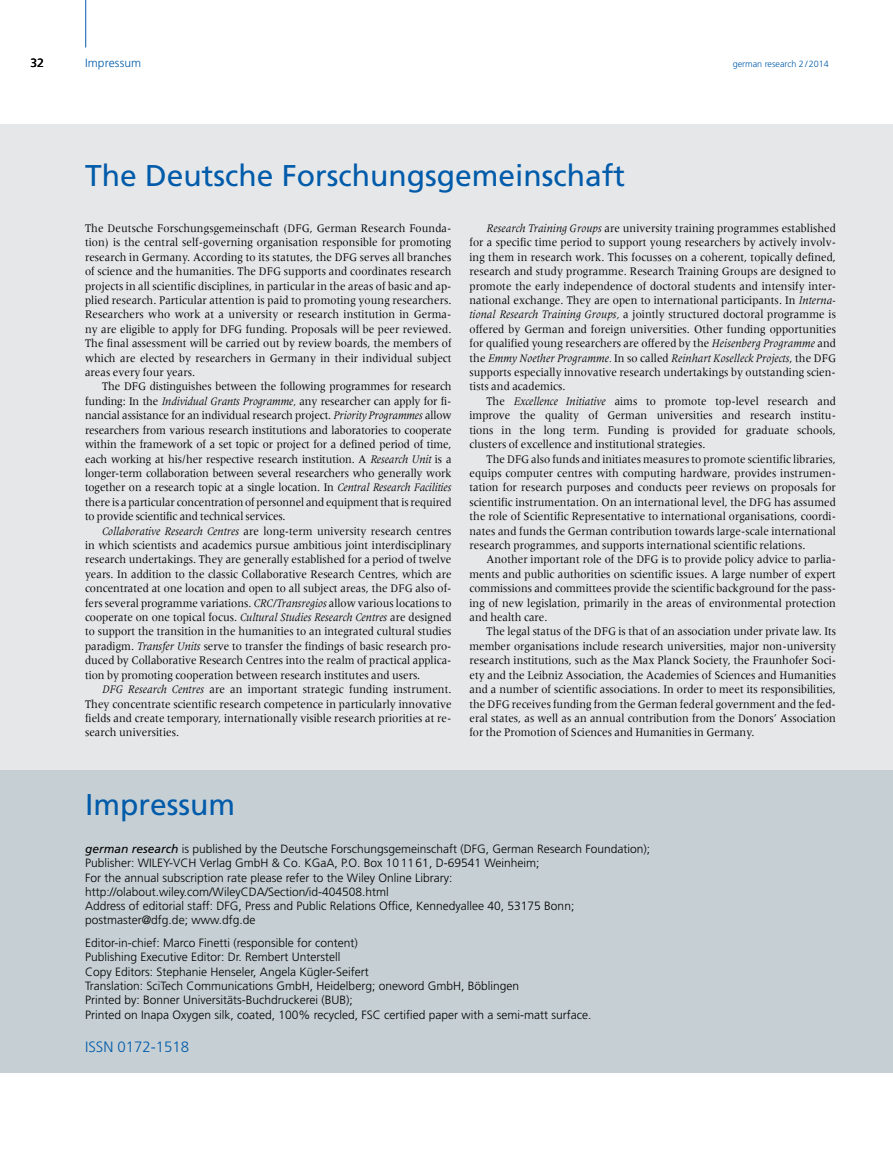
<style>
.page{position:relative;width:893px;height:1149px;background:#fff}
.page>*{position:absolute;margin:0;border:0;box-sizing:border-box;transform-origin:0 0}
.t1{font:30px "Frutiger LT Std";color:#005baa}
.t2{font:300 15px "Frutiger LT Std";color:#005baa}
.t3{font:12px/14.4px "Meridien LT Std";color:#000;text-align:justify;scale:.92 1}
.t4{font:300 12px/14.2px "Frutiger LT Std";color:#000}
.t5{font:300 12px "Frutiger LT Std";letter-spacing:.01em;color:#005baa}
.t6{font:12px "Frutiger LT Std";color:#000}
.t7{font:300 9px "Frutiger LT Std";color:#005baa}
.s1{font-style:italic}
.s2{font-weight:400;font-style:italic}
</style>
<div class="page">
<hr style="left:85px;top:0;width:1px;height:48px;background:#005baa">
<div style="left:0;top:124px;width:893px;height:723px;background:#e6e7e8"></div>
<div style="left:0;top:769px;width:893px;height:303px;background:#c6cfd4"></div>
<p class="t6" style="left:30px;top:56px;width:15px">32</p>
<p class="t5" style="left:85px;top:56px;width:58px">Impressum</p>
<p class="t7" style="left:733px;top:59px;width:97px">german research 2/2014</p>
<h1 class="t1" style="left:85px;top:158px;width:542px">The Deutsche Forschungsgemeinschaft</h1>
<p class="t3" style="left:85px;top:221px;width:400px">The Deutsche Forschungsgemeinschaft (DFG, German Research Founda&shy;tion) is the central self-governing organisation responsible for promoting research in Germany. According to its statutes, the DFG serves all branches of science and the humanities. The DFG supports and coordinates research projects in all scientific disciplines, in particular in the areas of basic and ap&shy;plied research. Particular attention is paid to promoting young researchers.<br>Researchers who work at a university or research institution in Germa&shy;ny are eligible to apply for DFG funding. Proposals will be peer reviewed.<br>The final assessment will be carried out by review boards, the members of which are elected by researchers in Germany in their individual subject areas every four years.</p>
<p class="t3" style="left:85px;top:379px;width:400px;text-indent:17px">The DFG distinguishes between the following programmes for research funding: In the <span class="s1">Individual Grants Programme,</span> any researcher can apply for fi&shy;nancial assistance for an individual research project. <span class="s1">Priority Programmes</span> allow researchers from various research institutions and laboratories to cooperate within the framework of a set topic or project for a defined period of time, each working at his/her respective research institution. A <span class="s1">Research Unit</span> is a longer-term collaboration between several researchers who generally work together on a research topic at a single location. In <span class="s1">Central Research Facilities </span>there is a particular concentration of personnel and equipment that is required to provide scientific and technical services.</p>
<p class="t3" style="left:85px;top:523px;width:400px;text-indent:17px"><span class="s1">Collaborative Research Centres</span> are long-term university research centres in which scientists and academics pursue ambitious joint interdisciplinary research undertakings. They are generally established for a period of twelve years. In addition to the classic Collaborative Research Centres, which are concentrated at one location and open to all subject areas, the DFG also of&shy;fers several programme variations. <span class="s1">CRC/Transregios</span> allow various locations to cooperate on one topical focus. <span class="s1">Cultural Studies Research Centres</span> are designed to support the transition in the humanities to an integrated cultural studies paradigm. <span class="s1">Transfer Units</span> serve to transfer the findings of basic research pro&shy;duced by Collaborative Research Centres into the realm of practical applica&shy;tion by promoting cooperation between research institutes and users.</p>
<p class="t3" style="left:85px;top:681px;width:400px;text-indent:17px"><span class="s1">DFG Research Centres</span> are an important strategic funding instrument.<br>They concentrate scientific research competence in particularly innovative fields and create temporary, internationally visible research priorities at re&shy;search universities.</p>
<p class="t3" style="left:469px;top:221px;width:400px;text-indent:17px"><span class="s1">Research Training Groups</span> are university training programmes established for a specific time period to support young researchers by actively involv&shy;ing them in research work. This focusses on a coherent, topically defined, research and study programme. Research Training Groups are designed to promote the early independence of doctoral students and intensify inter&shy;national exchange. They are open to international participants. In <span class="s1">Interna&shy;tional Research Training Groups,</span> a jointly structured doctoral programme is offered by German and foreign universities. Other funding opportunities for qualified young researchers are offered by the <span class="s1">Heisenberg Programme</span> and the <span class="s1">Emmy Noether Programme.</span> In so called <span class="s1">Reinhart Koselleck Projects</span>, the DFG supports especially innovative research undertakings by outstanding scien&shy;tists and academics.</p>
<p class="t3" style="left:469px;top:393px;width:400px;text-indent:17px">The <span class="s1">Excellence Initiative</span> aims to promote top-level research and improve the quality of German universities and research institu&shy;tions in the long term. Funding is provided for graduate schools, clusters of excellence and institutional strategies.</p>
<p class="t3" style="left:469px;top:451px;width:400px;text-indent:17px">The DFG also funds and initiates measures to promote scientific libraries, equips computer centres with computing hardware, provides instrumen&shy;tation for research purposes and conducts peer reviews on proposals for scientific instrumentation. On an international level, the DFG has assumed the role of Scientific Representative to international organisations, coordi&shy;nates and funds the German contribution towards large-scale international research programmes, and supports international scientific relations.</p>
<p class="t3" style="left:469px;top:552px;width:400px;text-align:left;text-indent:17px">Another important role of the DFG is to provide policy advice to parlia&shy;ments and public authorities on scientific issues. A large number of expert commissions and committees provide the scientific background for the pass&shy;ing of new legislation, primarily in the areas of environmental protection and health care.</p>
<p class="t3" style="left:469px;top:624px;width:400px;text-indent:17px">The legal status of the DFG is that of an association under private law. Its member organisations include research universities, major non-university research institutions, such as the Max Planck Society, the Fraunhofer Soci&shy;ety and the Leibniz Association, the Academies of Sciences and Humanities and a number of scientific associations. In order to meet its responsibilities, the DFG receives funding from the German federal government and the fed&shy;eral states, as well as an annual contribution from the Donors’ Association for the Promotion of Sciences and Humanities in Germany.</p>
<h1 class="t1" style="left:85px;top:786px;width:152px">Impressum</h1>
<p class="t4" style="left:85px;top:841px;width:567px"><span class="s2">german research</span> is published by the Deutsche Forschungsgemeinschaft (DFG, German Research Foundation); Publisher: WILEY-VCH Verlag GmbH &amp; Co. KGaA, P.O. Box 101161, D-69541 Weinheim;<br>For the annual subscription rate please refer to the Wiley Online Library: http://olabout.wiley.com/WileyCDA/Section/id-404508.html<br>Address of editorial staff: DFG, Press and Public Relations Office, Kennedyallee 40, 53175 Bonn; postmaster@dfg.de; www.dfg.de</p>
<p class="t4" style="left:85px;top:935px;width:508px">Editor-in-chief: Marco Finetti (responsible for content)<br>Publishing Executive Editor: Dr. Rembert Unterstell<br>Copy Editors: Stephanie Henseler, Angela Kügler-Seifert<br>Translation: SciTech Communications GmbH, Heidelberg; oneword GmbH, Böblingen<br>Printed by: Bonner Universitäts-Buchdruckerei (BUB);<br>Printed on Inapa Oxygen silk, coated, 100% recycled, FSC certified paper with a semi-matt surface.</p>
<p class="t2" style="left:85px;top:1037px;width:106px">ISSN 0172-1518</p>
</div>
